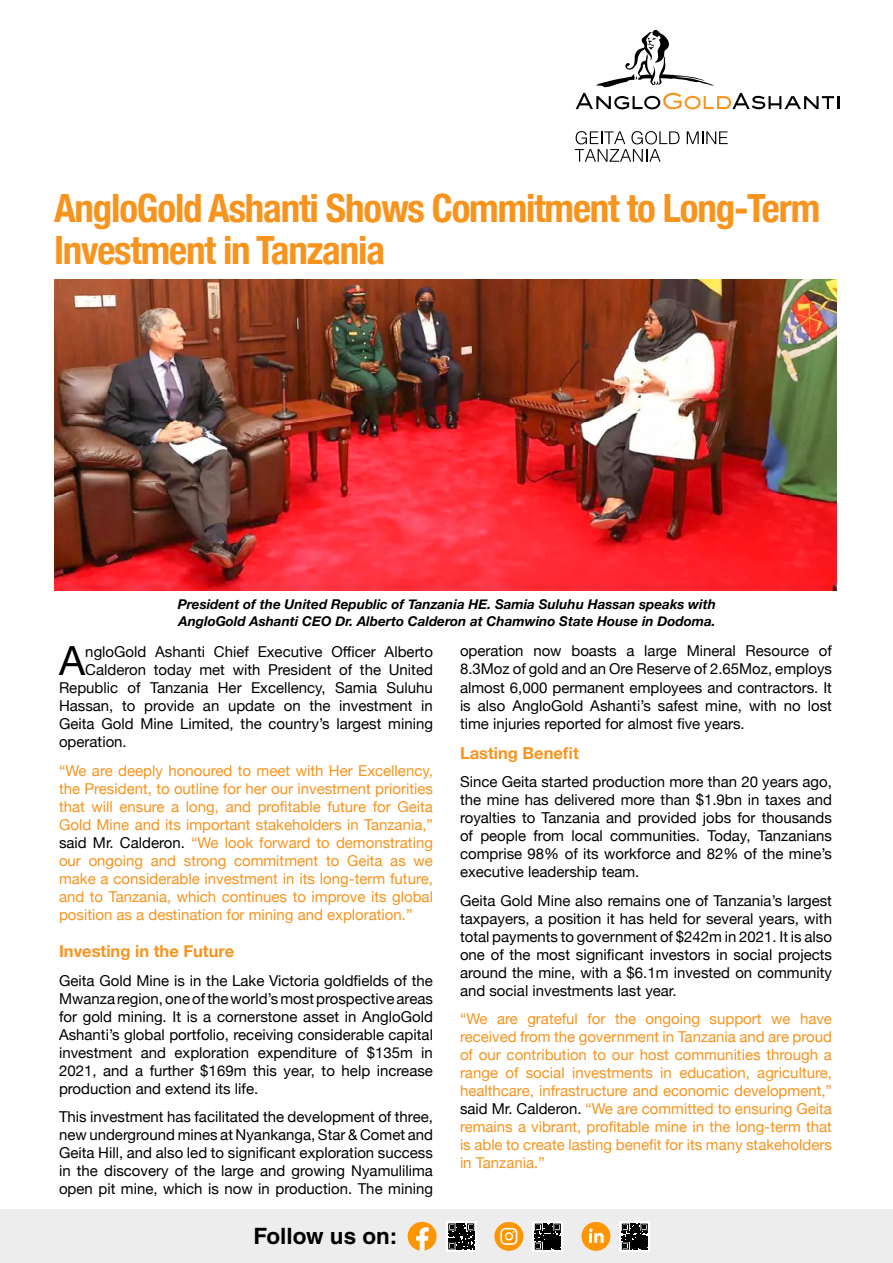
<style>
.page{position:relative;width:893px;height:1263px;background:#fff}
.page>*{position:absolute;margin:0;border:0;box-sizing:border-box;transform-origin:0 0}
.t1{font:40.2px "Helvetica Neue";color:#000}
.t2{font:700 condensed 39px/42px "Helvetica Neue";letter-spacing:-.03em;color:#f7941e}
.t3{font:700 22.5px "Helvetica LT Std";color:#000}
.t4{font:700 16.5px "Helvetica Neue";color:#f7941e}
.t5{font:15px/18px "Helvetica Neue";color:#000;text-align:justify}
.t6{font:15px/18px "Helvetica Neue";color:#f7941e;text-align:justify}
.t7{font:italic 700 13.5px/16.2px "Helvetica Neue";color:#000}
.s1{color:#000}
</style>
<div class="page">
<div style="left:0;top:1210px;width:893px;height:53px;background:#ededed"></div>
<div style="left:581px;top:1222px;width:29px;height:29px;background:#ff9500;border-radius:50%"></div>
<svg style="left:589px;top:1228px;width:15px;height:15px"></svg>
<div style="left:494px;top:1222px;width:29px;height:29px;background:#ff9500;border-radius:50%"></div>
<svg style="left:500px;top:1228px;width:17px;height:17px"></svg>
<svg style="left:408px;top:1222px;width:29px;height:29px"></svg>
<svg style="left:446px;top:1221px;width:30px;height:30px"></svg>
<svg style="left:448px;top:1223px;width:26px;height:26px"></svg>
<div style="left:533px;top:1221px;width:30px;height:30px;background:linear-gradient(to bottom,#fff,#fff)"></div>
<svg style="left:535px;top:1223px;width:26px;height:27px"></svg>
<svg style="left:620px;top:1221px;width:30px;height:30px"></svg>
<svg style="left:622px;top:1223px;width:26px;height:26px"></svg>
<img style="left:55px;top:279px;width:781px;height:311px">
<svg style="left:687px;top:131px;width:41px;height:13px"></svg>
<svg style="left:575px;top:131px;width:104px;height:31px"></svg>
<svg style="left:576px;top:93px;width:263px;height:16px"></svg>
<svg style="left:596px;top:30px;width:118px;height:57px"></svg>
<h2 class="t2" style="left:54px;top:184px;width:768px">AngloGold Ashanti Shows Commitment to Long-Term<br>Investment in Tanzania</h2>
<p class="t7" style="left:178px;top:597px;width:540px">President of the United Republic of Tanzania HE. Samia Suluhu Hassan speaks with<br>AngloGold Ashanti CEO Dr. Alberto Calderon at Chamwino State House in Dodoma.</p>
<h1 class="t1" style="left:59px;top:632px;width:28px">A</h1>
<p class="t5" style="left:85px;top:643px;width:349px">ngloGold Ashanti Chief Executive Officer Alberto</p>
<p class="t5" style="left:85px;top:661px;width:349px">Calderon today met with President of the United</p>
<p class="t5" style="left:59px;top:679px;width:375px">Republic of Tanzania Her Excellency, Samia Suluhu</p>
<p class="t5" style="left:59px;top:697px;width:375px">Hassan, to provide an update on the investment in</p>
<p class="t5" style="left:59px;top:715px;width:375px">Geita Gold Mine Limited, the country’s largest mining</p>
<p class="t5" style="left:59px;top:733px;width:69px">operation.</p>
<p class="t6" style="left:59px;top:762px;width:375px">“We are deeply honoured to meet with Her Excellency, the President, to outline for her our investment priorities that will ensure a long, and profitable future for Geita Gold Mine and its important stakeholders in Tanzania,” <span class="s1">said Mr. Calderon.</span> “We look forward to demonstrating our ongoing and strong commitment to Geita as we make a considerable investment in its long-term future, and to Tanzania, which continues to improve its global position as a destination for mining and exploration.”</p>
<p class="t4" style="left:59px;top:938px;width:177px">Investing in the Future</p>
<p class="t5" style="left:59px;top:972px;width:375px">Geita Gold Mine is in the Lake Victoria goldfields of the Mwanza region, one of the world’s most prospective areas for gold mining. It is a cornerstone asset in AngloGold Ashanti’s global portfolio, receiving considerable capital investment and exploration expenditure of $135m in 2021, and a further $169m this year, to help increase production and extend its life.</p>
<p class="t5" style="left:59px;top:1109px;width:375px">This investment has facilitated the development of three, new underground mines at Nyankanga, Star &amp; Comet and Geita Hill, and also led to significant exploration success in the discovery of the large and growing Nyamulilima open pit mine, which is now in production. The mining</p>
<h3 class="t3" style="left:253px;top:1222px;width:145px">Follow us on:</h3>
<p class="t5" style="left:460px;top:643px;width:373px">operation now boasts a large Mineral Resource of 8.3Moz of gold and an Ore Reserve of 2.65Moz, employs almost 6,000 permanent employees and contractors. It is also AngloGold Ashanti’s safest mine, with no lost time injuries reported for almost five years.</p>
<p class="t4" style="left:460px;top:740px;width:120px">Lasting Benefit</p>
<p class="t5" style="left:460px;top:774px;width:373px">Since Geita started production more than 20 years ago, the mine has delivered more than $1.9bn in taxes and royalties to Tanzania and provided jobs for thousands of people from local communities. Today, Tanzanians comprise 98% of its workforce and 82% of the mine’s executive leadership team.</p>
<p class="t5" style="left:460px;top:892px;width:373px">Geita Gold Mine also remains one of Tanzania’s largest taxpayers, a position it has held for several years, with total payments to government of $242m in 2021. It is also one of the most significant investors in social projects around the mine, with a $6.1m invested on community and social investments last year.</p>
<p class="t6" style="left:460px;top:1011px;width:373px">“We are grateful for the ongoing support we have received from the government in Tanzania and are proud of our contribution to our host communities through a range of social investments in education, agriculture, healthcare, infrastructure and economic development,” <span class="s1">said Mr. Calderon.</span> “We are committed to ensuring Geita remains a vibrant, profitable mine in the long-term that is able to create lasting benefit for its many stakeholders in Tanzania.”</p>
</div>
